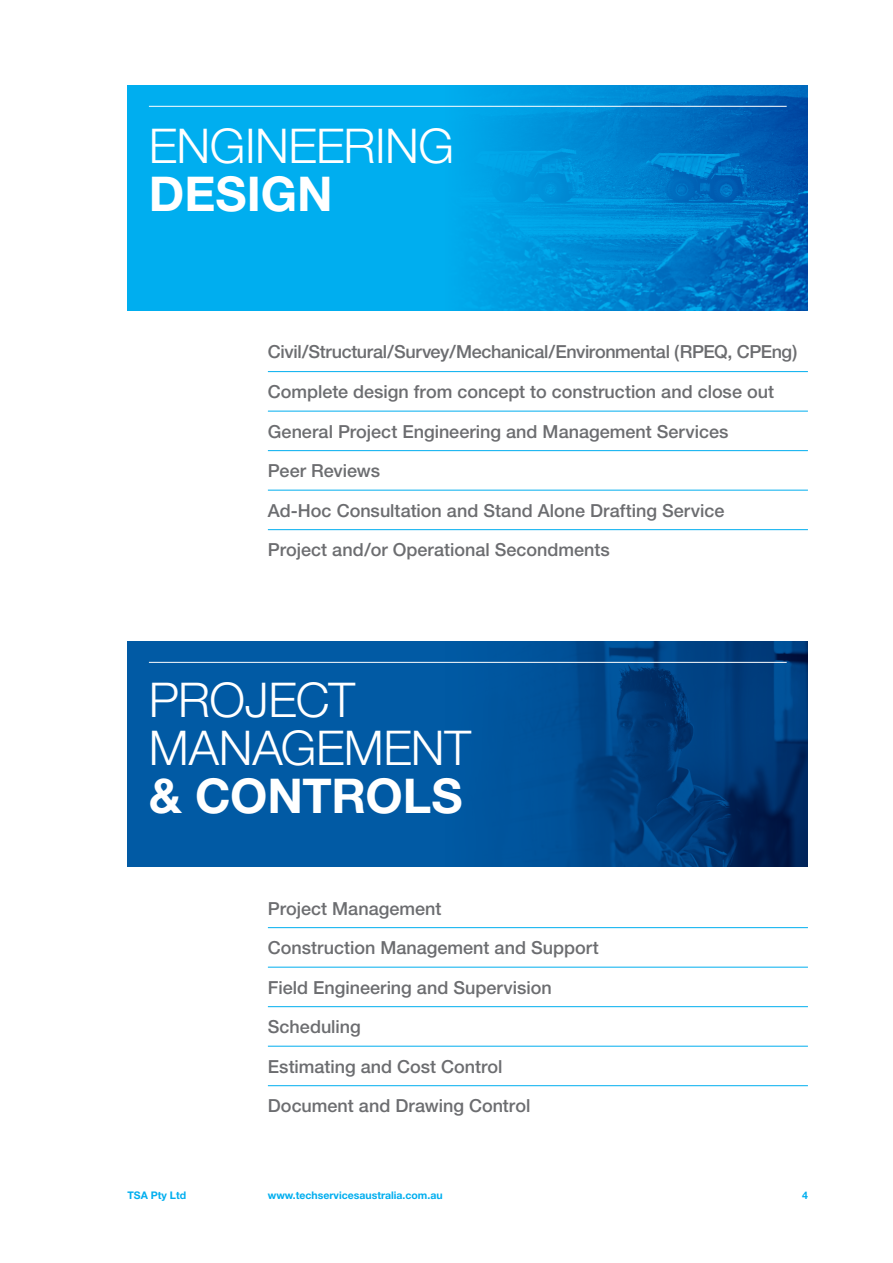
<style>
.page{position:relative;width:893px;height:1263px;background:#fff}
.page>*{position:absolute;margin:0;border:0;box-sizing:border-box;transform-origin:0 0}
.t1{font:300 48px/48px "Helvetica Neue";letter-spacing:-.01em;color:#fff}
.t2{font:700 48px "Helvetica Neue";letter-spacing:-.005em;color:#fff}
.t3{font:500 18px/39.5px "Helvetica Neue";color:#6c6d70}
.t4{font:700 10.5px "Helvetica Neue";color:#00aeef}
</style>
<div class="page">
<hr style="left:268px;top:371px;width:540px;height:1px;background:#00aeef">
<hr style="left:268px;top:411px;width:540px;height:1px;background:#00aeef">
<hr style="left:268px;top:450px;width:540px;height:1px;background:#00aeef">
<hr style="left:268px;top:490px;width:540px;height:1px;background:#00aeef">
<hr style="left:268px;top:529px;width:540px;height:1px;background:#00aeef">
<hr style="left:268px;top:927px;width:540px;height:1px;background:#00aeef">
<hr style="left:268px;top:967px;width:540px;height:1px;background:#00aeef">
<hr style="left:268px;top:1006px;width:540px;height:1px;background:#00aeef">
<hr style="left:268px;top:1046px;width:540px;height:1px;background:#00aeef">
<hr style="left:268px;top:1085px;width:540px;height:1px;background:#00aeef">
<svg style="left:128px;top:641px;width:680px;height:225px;background:#004e94"></svg>
<hr style="left:149px;top:662px;width:638px;height:1px;background:#fff">
<svg style="left:128px;top:85px;width:680px;height:225px;background:#0098de"></svg>
<hr style="left:149px;top:106px;width:638px;height:1px;background:#fff">
<h1 class="t1" style="left:149px;top:121px;width:307px">ENGINEERING</h1>
<h1 class="t2" style="left:149px;top:164px;width:185px">DESIGN</h1>
<p class="t3" style="left:268px;top:332px;width:531px">Civil/Structural/Survey/Mechanical/Environmental (RPEQ, CPEng)<br>Complete design from concept to construction and close out General Project Engineering and Management Services<br>Peer Reviews<br>Ad-Hoc Consultation and Stand Alone Drafting Service<br>Project and/or Operational Secondments</p>
<h1 class="t1" style="left:149px;top:675px;width:324px">PROJECT<br>MANAGEMENT</h1>
<h1 class="t2" style="left:149px;top:766px;width:315px">&amp; CONTROLS</h1>
<p class="t3" style="left:268px;top:888px;width:332px">Project Management<br>Construction Management and Support<br>Field Engineering and Supervision<br>Scheduling<br>Estimating and Cost Control<br>Document and Drawing Control</p>
<p class="t4" style="left:128px;top:1189px;width:60px">TSA Pty Ltd</p>
<p class="t4" style="left:268px;top:1189px;width:176px">www.techservicesaustralia.com.au</p>
<p class="t4" style="left:802px;top:1189px;width:7px">4</p>
</div>
